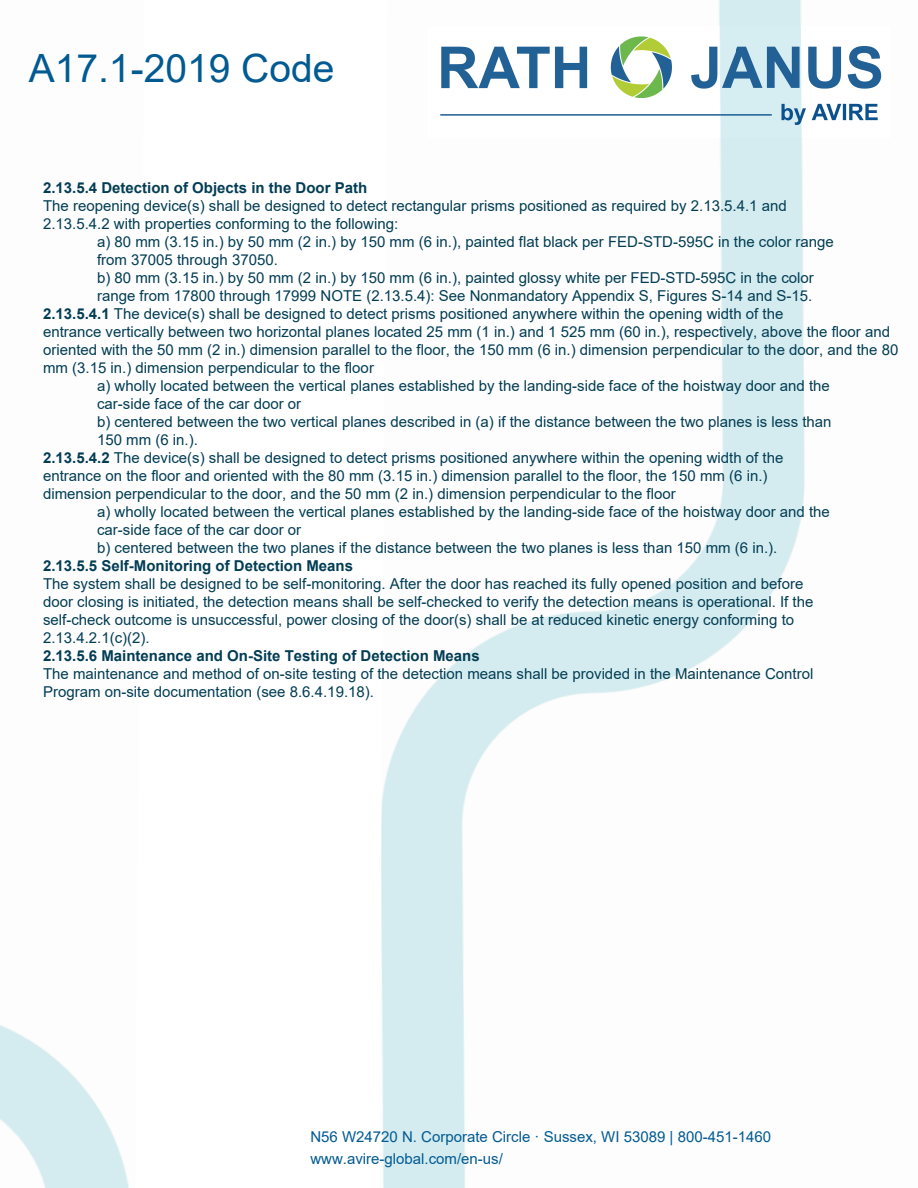
<style>
.page{position:relative;width:918px;height:1188px;background:#fff}
.page>*{position:absolute;margin:0;border:0;box-sizing:border-box;transform-origin:0 0}
.t1{font:39px "Arial";color:#015a92}
.t2{font:15px/18px "Arial";color:#023d54}
.t3{font:700 15px "Arial";color:#023d54}
.t4{font:15px/21.6px "Arial";color:#015a92}
.s1{font-weight:700}
</style>
<div class="page">
<div style="left:719px;top:0;width:82px;height:27px;background:#d4ecef"></div>
<img style="left:381px;top:693px;width:45px;height:495px">
<img style="left:426px;top:138px;width:379px;height:1050px">
<img style="left:0;top:1025px;width:129px;height:163px">
<img style="left:440px;top:27px;width:442px;height:111px">
<h1 class="t1" style="left:29px;top:42px;width:307px">A17.1-2019 Code</h1>
<p class="t3" style="left:43px;top:177px;width:326px">2.13.5.4 Detection of Objects in the Door Path</p>
<p class="t2" style="left:43px;top:197px;width:745px">The reopening device(s) shall be designed to detect rectangular prisms positioned as required by 2.13.5.4.1 and<br>2.13.5.4.2 with properties conforming to the following:</p>
<p class="t2" style="left:97px;top:233px;width:738px">a) 80 mm (3.15 in.) by 50 mm (2 in.) by 150 mm (6 in.), painted flat black per FED-STD-595C in the color range</p>
<p class="t2" style="left:97px;top:251px;width:182px">from 37005 through 37050.</p>
<p class="t2" style="left:97px;top:269px;width:718px">b) 80 mm (3.15 in.) by 50 mm (2 in.) by 150 mm (6 in.), painted glossy white per FED-STD-595C in the color</p>
<p class="t2" style="left:97px;top:287px;width:717px">range from 17800 through 17999 NOTE (2.13.5.4): See Nonmandatory Appendix S, Figures S-14 and S-15.</p>
<p class="t2" style="left:43px;top:305px;width:742px"><span class="s1">2.13.5.4.1</span> The device(s) shall be designed to detect prisms positioned anywhere within the opening width of the</p>
<p class="t2" style="left:43px;top:323px;width:849px">entrance vertically between two horizontal planes located 25 mm (1 in.) and 1 525 mm (60 in.), respectively, above the floor and</p>
<p class="t2" style="left:43px;top:341px;width:857px">oriented with the 50 mm (2 in.) dimension parallel to the floor, the 150 mm (6 in.) dimension perpendicular to the door, and the 80</p>
<p class="t2" style="left:43px;top:359px;width:332px">mm (3.15 in.) dimension perpendicular to the floor</p>
<p class="t2" style="left:97px;top:377px;width:734px">a) wholly located between the vertical planes established by the landing-side face of the hoistway door and the</p>
<p class="t2" style="left:97px;top:395px;width:206px">car-side face of the car door or</p>
<p class="t2" style="left:97px;top:413px;width:736px">b) centered between the two vertical planes described in (a) if the distance between the two planes is less than</p>
<p class="t2" style="left:97px;top:431px;width:102px">150 mm (6 in.).</p>
<p class="t2" style="left:43px;top:449px;width:742px"><span class="s1">2.13.5.4.2</span> The device(s) shall be designed to detect prisms positioned anywhere within the opening width of the</p>
<p class="t2" style="left:43px;top:467px;width:726px">entrance on the floor and oriented with the 80 mm (3.15 in.) dimension parallel to the floor, the 150 mm (6 in.)</p>
<p class="t2" style="left:43px;top:485px;width:634px">dimension perpendicular to the door, and the 50 mm (2 in.) dimension perpendicular to the floor</p>
<p class="t2" style="left:97px;top:503px;width:734px">a) wholly located between the vertical planes established by the landing-side face of the hoistway door and the</p>
<p class="t2" style="left:97px;top:521px;width:206px">car-side face of the car door or</p>
<p class="t2" style="left:97px;top:539px;width:682px">b) centered between the two planes if the distance between the two planes is less than 150 mm (6 in.).</p>
<p class="t3" style="left:43px;top:555px;width:312px">2.13.5.5 Self-Monitoring of Detection Means</p>
<p class="t2" style="left:43px;top:575px;width:772px">The system shall be designed to be self-monitoring. After the door has reached its fully opened position and before door closing is initiated, the detection means shall be self-checked to verify the detection means is operational. If the self-check outcome is unsuccessful, power closing of the door(s) shall be at reduced kinetic energy conforming to 2.13.4.2.1(c)(2).</p>
<p class="t3" style="left:43px;top:645px;width:438px">2.13.5.6 Maintenance and On-Site Testing of Detection Means</p>
<p class="t2" style="left:43px;top:665px;width:772px">The maintenance and method of on-site testing of the detection means shall be provided in the Maintenance Control<br>Program on-site documentation (see 8.6.4.19.18).</p>
<p class="t4" style="left:310px;top:1126px;width:462px">N56 W24720 N. Corporate Circle · Sussex, WI 53089 | 800-451-1460 www.avire-global.com/en-us/</p>
</div>
